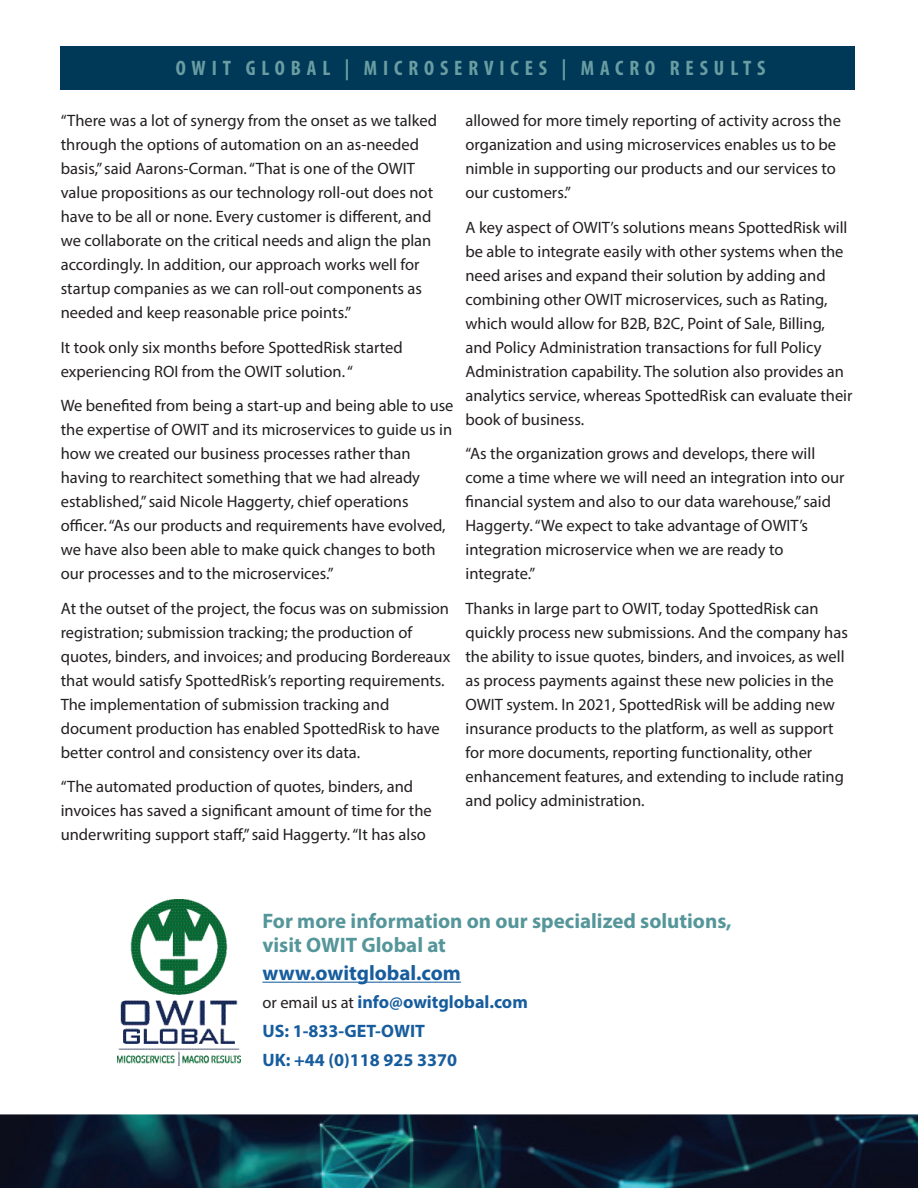
<style>
.page{position:relative;width:918px;height:1188px;background:#fff}
.page>*{position:absolute;margin:0;border:0;box-sizing:border-box;transform-origin:0 0}
.Body_copy{font:700 21px/24px "Myriad Pro";color:#55969a}
.Body_copy-2{font:700 condensed 21px "Myriad Pro";letter-spacing:.28em;color:#699da2}
.Body_copy-3{font:700 21px "Myriad Pro";color:#175d9e}
.Body_copy-4{font:700 18px "Myriad Pro";color:#175d9e}
.Body_copy-5{font:16.5px "Myriad Pro";color:#231f20}
.s1{font-weight:400;font-size:16.5px;color:#231f20}
</style>
<div class="page">
<div style="left:60px;top:47px;width:794px;height:43px;background:#003958"></div>
<svg style="left:0;top:1114px;width:918px;height:74px;background:#0c2435"></svg>
<hr style="left:262px;top:982px;width:199px;height:1px;background:#175d9e">
<img style="left:118px;top:899px;width:123px;height:166px">
<p class="Body_copy-2" style="left:176px;top:55px;width:591px">OWIT GLOBAL | MICROSERVICES | MACRO RESULTS</p>
<p class="Body_copy-5" style="left:61px;top:110px;width:378px">“There was a lot of synergy from the onset as we talked</p>
<p class="Body_copy-5" style="left:61px;top:134px;width:360px">through the options of automation on an as-needed</p>
<p class="Body_copy-5" style="left:61px;top:158px;width:356px">basis,” said Aarons-Corman. “That is one of the OWIT</p>
<p class="Body_copy-5" style="left:61px;top:182px;width:374px">value propositions as our technology roll-out does not</p>
<p class="Body_copy-5" style="left:61px;top:206px;width:372px">have to be all or none. Every customer is different, and</p>
<p class="Body_copy-5" style="left:61px;top:230px;width:372px">we collaborate on the critical needs and align the plan</p>
<p class="Body_copy-5" style="left:61px;top:254px;width:360px">accordingly. In addition, our approach works well for</p>
<p class="Body_copy-5" style="left:61px;top:278px;width:363px">startup companies as we can roll-out components as</p>
<p class="Body_copy-5" style="left:61px;top:302px;width:292px">needed and keep reasonable price points.”</p>
<p class="Body_copy-5" style="left:61px;top:337px;width:343px">It took only six months before SpottedRisk started</p>
<p class="Body_copy-5" style="left:61px;top:361px;width:294px">experiencing ROI from the OWIT solution. “</p>
<p class="Body_copy-5" style="left:61px;top:395px;width:394px">We benefited from being a start-up and being able to use</p>
<p class="Body_copy-5" style="left:61px;top:419px;width:393px">the expertise of OWIT and its microservices to guide us in</p>
<p class="Body_copy-5" style="left:61px;top:443px;width:351px">how we created our business processes rather than</p>
<p class="Body_copy-5" style="left:61px;top:467px;width:361px">having to rearchitect something that we had already</p>
<p class="Body_copy-5" style="left:61px;top:491px;width:349px">established,” said Nicole Haggerty, chief operations</p>
<p class="Body_copy-5" style="left:61px;top:515px;width:386px">officer. “As our products and requirements have evolved,</p>
<p class="Body_copy-5" style="left:61px;top:539px;width:376px">we have also been able to make quick changes to both</p>
<p class="Body_copy-5" style="left:61px;top:563px;width:274px">our processes and to the microservices.”</p>
<p class="Body_copy-5" style="left:61px;top:598px;width:390px">At the outset of the project, the focus was on submission</p>
<p class="Body_copy-5" style="left:61px;top:622px;width:353px">registration; submission tracking; the production of</p>
<p class="Body_copy-5" style="left:61px;top:646px;width:391px">quotes, binders, and invoices; and producing Bordereaux</p>
<p class="Body_copy-5" style="left:61px;top:670px;width:385px">that would satisfy SpottedRisk’s reporting requirements.</p>
<p class="Body_copy-5" style="left:61px;top:694px;width:330px">The implementation of submission tracking and</p>
<p class="Body_copy-5" style="left:61px;top:718px;width:381px">document production has enabled SpottedRisk to have</p>
<p class="Body_copy-5" style="left:61px;top:742px;width:301px">better control and consistency over its data.</p>
<p class="Body_copy-5" style="left:61px;top:776px;width:354px">“The automated production of quotes, binders, and</p>
<p class="Body_copy-5" style="left:61px;top:800px;width:373px">invoices has saved a significant amount of time for the</p>
<p class="Body_copy-5" style="left:61px;top:824px;width:367px">underwriting support staff,” said Haggerty. “It has also</p>
<p class="Body_copy-5" style="left:465px;top:110px;width:377px">allowed for more timely reporting of activity across the</p>
<p class="Body_copy-5" style="left:465px;top:134px;width:372px">organization and using microservices enables us to be</p>
<p class="Body_copy-5" style="left:465px;top:158px;width:372px">nimble in supporting our products and our services to</p>
<p class="Body_copy-5" style="left:465px;top:182px;width:107px">our customers.”</p>
<p class="Body_copy-5" style="left:465px;top:217px;width:384px">A key aspect of OWIT’s solutions means SpottedRisk will</p>
<p class="Body_copy-5" style="left:465px;top:241px;width:380px">be able to integrate easily with other systems when the</p>
<p class="Body_copy-5" style="left:465px;top:265px;width:362px">need arises and expand their solution by adding and</p>
<p class="Body_copy-5" style="left:465px;top:289px;width:364px">combining other OWIT microservices, such as Rating,</p>
<p class="Body_copy-5" style="left:465px;top:313px;width:361px">which would allow for B2B, B2C, Point of Sale, Billing,</p>
<p class="Body_copy-5" style="left:465px;top:337px;width:358px">and Policy Administration transactions for full Policy</p>
<p class="Body_copy-5" style="left:465px;top:361px;width:380px">Administration capability. The solution also provides an</p>
<p class="Body_copy-5" style="left:465px;top:385px;width:389px">analytics service, whereas SpottedRisk can evaluate their</p>
<p class="Body_copy-5" style="left:465px;top:409px;width:120px">book of business.</p>
<p class="Body_copy-5" style="left:465px;top:443px;width:351px">“As the organization grows and develops, there will</p>
<p class="Body_copy-5" style="left:465px;top:467px;width:381px">come a time where we will need an integration into our</p>
<p class="Body_copy-5" style="left:465px;top:491px;width:367px">financial system and also to our data warehouse,” said</p>
<p class="Body_copy-5" style="left:465px;top:515px;width:344px">Haggerty. “We expect to take advantage of OWIT’s</p>
<p class="Body_copy-5" style="left:465px;top:539px;width:320px">integration microservice when we are ready to</p>
<p class="Body_copy-5" style="left:465px;top:563px;width:71px">integrate.”</p>
<p class="Body_copy-5" style="left:465px;top:598px;width:355px">Thanks in large part to OWIT, today SpottedRisk can</p>
<p class="Body_copy-5" style="left:465px;top:622px;width:384px">quickly process new submissions. And the company has</p>
<p class="Body_copy-5" style="left:465px;top:646px;width:381px">the ability to issue quotes, binders, and invoices, as well</p>
<p class="Body_copy-5" style="left:465px;top:670px;width:370px">as process payments against these new policies in the</p>
<p class="Body_copy-5" style="left:465px;top:694px;width:371px">OWIT system. In 2021, SpottedRisk will be adding new</p>
<p class="Body_copy-5" style="left:465px;top:718px;width:370px">insurance products to the platform, as well as support</p>
<p class="Body_copy-5" style="left:465px;top:742px;width:348px">for more documents, reporting functionality, other</p>
<p class="Body_copy-5" style="left:465px;top:766px;width:380px">enhancement features, and extending to include rating</p>
<p class="Body_copy-5" style="left:465px;top:790px;width:181px">and policy administration.</p>
<p class="Body_copy" style="left:262px;top:909px;width:471px">For more information on our specialized solutions, visit OWIT Global at</p>
<p class="Body_copy-3" style="left:262px;top:959px;width:200px">www.owitglobal.com</p>
<p class="Body_copy-4" style="left:262px;top:990px;width:267px"><span class="s1">or email us at</span> info@owitglobal.com</p>
<p class="Body_copy-4" style="left:262px;top:1019px;width:164px">US: 1-833-GET-OWIT</p>
<p class="Body_copy-4" style="left:262px;top:1049px;width:196px">UK: +44 (0)118 925 3370</p>
</div>
